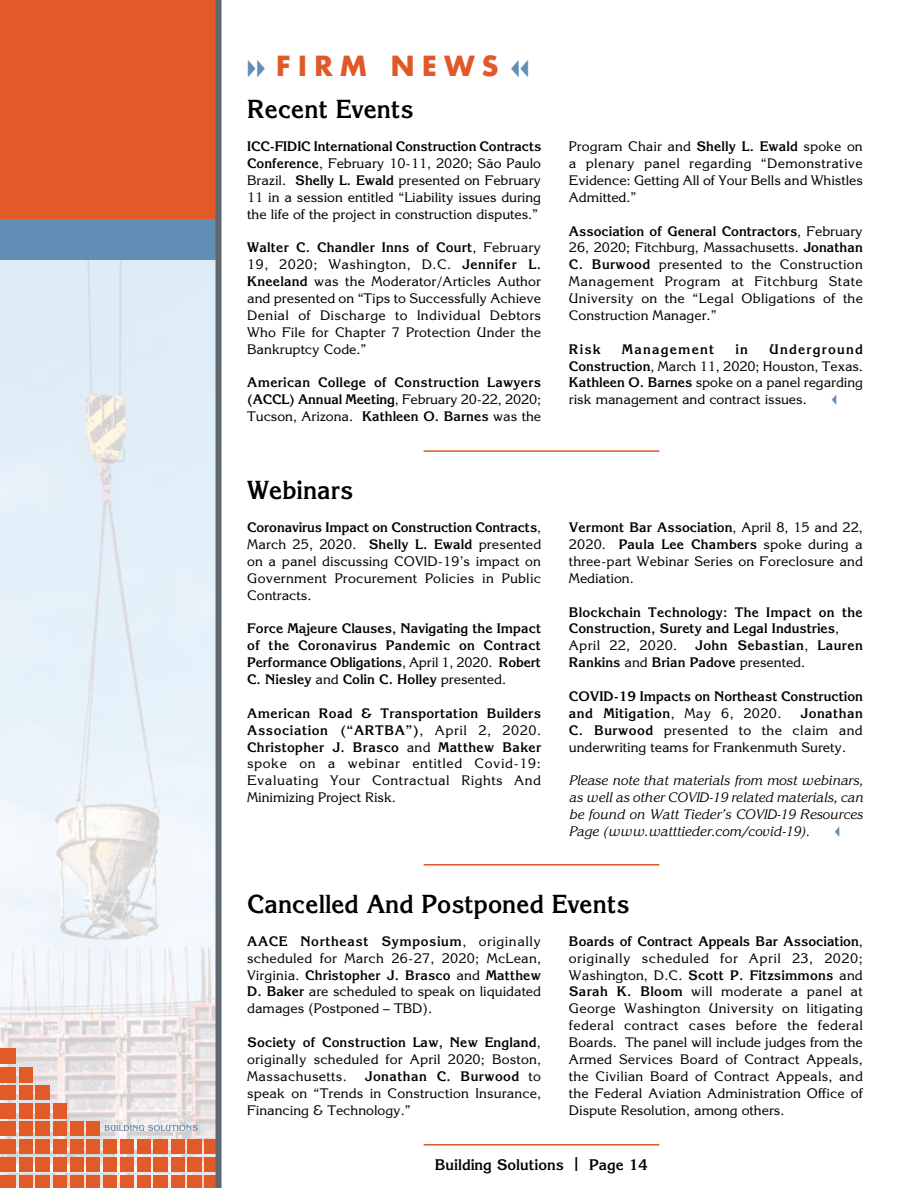
<style>
.page{position:relative;width:918px;height:1188px;background:#fff}
.page>*{position:absolute;margin:0;border:0;box-sizing:border-box;transform-origin:0 0}
.t1{font:700 27px "Futura Std";letter-spacing:.275em;color:#e05928}
.t2{font:700 25.5px "Korinna";color:#000;scale:.96 1}
.t3{font:700 15px "Korinna";color:#000}
.t4{font:13.5px/16.8px "Korinna";color:#000;text-align:justify}
.t5{font:700 13.5px/16.8px "Korinna";color:#000;text-align:justify}
.t6{font:italic 13.5px/16.8px "Korinna";color:#000;text-align:justify}
.t7{font:700 13.5px/16.8px "Korinna";letter-spacing:.025em;color:#000}
.t8{font:700 13.5px "Korinna";letter-spacing:.085em;color:#000}
.s1{color:#628eb5}
.s2{font-weight:700}
.s3{font-weight:400}
.s4{font-size:19.5px}
</style>
<div class="page">
<img style="left:0;top:260px;width:216px;height:928px">
<hr style="left:424px;top:1144px;width:235px;height:2px;background:#e05928">
<hr style="left:424px;top:450px;width:235px;height:2px;background:#e05928">
<hr style="left:424px;top:864px;width:235px;height:2px;background:#e05928">
<div style="left:0;top:0;width:219px;height:226px;background:#e15a28"></div>
<div style="left:0;top:220px;width:220px;height:40px;background:#618eb5"></div>
<div style="left:0;top:1048px;width:16px;height:16px;background:#e15a28"></div>
<div style="left:0;top:1067px;width:16px;height:15px;background:#e15a28"></div>
<div style="left:19px;top:1067px;width:14px;height:15px;background:#e15a28"></div>
<div style="left:36px;top:1086px;width:14px;height:14px;background:#e15a28"></div>
<div style="left:19px;top:1086px;width:14px;height:14px;background:#e15a28"></div>
<div style="left:0;top:1086px;width:16px;height:14px;background:#e15a28"></div>
<div style="left:0;top:1103px;width:16px;height:15px;background:#e15a28"></div>
<div style="left:0;top:1122px;width:16px;height:14px;background:#e15a28"></div>
<div style="left:0;top:1140px;width:16px;height:14px;background:#e15a28"></div>
<div style="left:0;top:1157px;width:16px;height:15px;background:#e15a28"></div>
<div style="left:0;top:1176px;width:16px;height:12px;background:#e15a28"></div>
<div style="left:19px;top:1103px;width:14px;height:15px;background:#e15a28"></div>
<div style="left:36px;top:1103px;width:14px;height:15px;background:#e15a28"></div>
<div style="left:53px;top:1103px;width:14px;height:15px;background:#e15a28"></div>
<div style="left:70px;top:1122px;width:14px;height:14px;background:#e15a28"></div>
<div style="left:53px;top:1122px;width:14px;height:14px;background:#e15a28"></div>
<div style="left:36px;top:1122px;width:14px;height:14px;background:#e15a28"></div>
<div style="left:19px;top:1122px;width:14px;height:14px;background:#e15a28"></div>
<div style="left:19px;top:1140px;width:14px;height:14px;background:#e15a28"></div>
<div style="left:36px;top:1140px;width:14px;height:14px;background:#e15a28"></div>
<div style="left:53px;top:1140px;width:14px;height:14px;background:#e15a28"></div>
<div style="left:70px;top:1140px;width:14px;height:14px;background:#e15a28"></div>
<div style="left:87px;top:1140px;width:13px;height:14px;background:#e15a28"></div>
<div style="left:103px;top:1140px;width:14px;height:14px;background:#e15a28"></div>
<div style="left:121px;top:1140px;width:13px;height:14px;background:#e15a28"></div>
<div style="left:137px;top:1140px;width:14px;height:14px;background:#e15a28"></div>
<div style="left:154px;top:1140px;width:14px;height:14px;background:#e15a28"></div>
<div style="left:171px;top:1140px;width:14px;height:14px;background:#e15a28"></div>
<div style="left:188px;top:1140px;width:14px;height:14px;background:#e15a28"></div>
<div style="left:205px;top:1140px;width:12px;height:14px;background:#e15a28"></div>
<div style="left:19px;top:1157px;width:14px;height:15px;background:#e15a28"></div>
<div style="left:36px;top:1157px;width:14px;height:15px;background:#e15a28"></div>
<div style="left:53px;top:1157px;width:14px;height:15px;background:#e15a28"></div>
<div style="left:70px;top:1157px;width:14px;height:15px;background:#e15a28"></div>
<div style="left:87px;top:1157px;width:13px;height:15px;background:#e15a28"></div>
<div style="left:103px;top:1157px;width:14px;height:15px;background:#e15a28"></div>
<div style="left:121px;top:1157px;width:13px;height:15px;background:#e15a28"></div>
<div style="left:137px;top:1157px;width:14px;height:15px;background:#e15a28"></div>
<div style="left:154px;top:1157px;width:14px;height:15px;background:#e15a28"></div>
<div style="left:171px;top:1157px;width:14px;height:15px;background:#e15a28"></div>
<div style="left:188px;top:1157px;width:14px;height:15px;background:#e15a28"></div>
<div style="left:205px;top:1157px;width:12px;height:15px;background:#e15a28"></div>
<div style="left:19px;top:1176px;width:14px;height:12px;background:#e15a28"></div>
<div style="left:36px;top:1176px;width:14px;height:12px;background:#e15a28"></div>
<div style="left:53px;top:1176px;width:14px;height:12px;background:#e15a28"></div>
<div style="left:70px;top:1176px;width:14px;height:12px;background:#e15a28"></div>
<div style="left:87px;top:1176px;width:13px;height:12px;background:#e15a28"></div>
<div style="left:103px;top:1176px;width:14px;height:12px;background:#e15a28"></div>
<div style="left:121px;top:1176px;width:13px;height:12px;background:#e15a28"></div>
<div style="left:137px;top:1176px;width:14px;height:12px;background:#e15a28"></div>
<div style="left:154px;top:1176px;width:14px;height:12px;background:#e15a28"></div>
<div style="left:171px;top:1176px;width:14px;height:12px;background:#e15a28"></div>
<div style="left:188px;top:1176px;width:14px;height:12px;background:#e15a28"></div>
<div style="left:205px;top:1176px;width:12px;height:12px;background:#e15a28"></div>
<div style="left:87px;top:1122px;width:13px;height:14px;background:#e15a28"></div>
<div style="left:216px;top:0;width:6px;height:1188px;background:#5d6770"></div>
<svg style="left:105px;top:1125px;width:93px;height:6px"></svg>
<h1 class="t1" style="left:247px;top:48px;width:283px"><span class="s1">◆◆</span> FIRM NEWS <span class="s1">▼▼</span></h1>
<h2 class="t2" style="left:247px;top:93px;width:175px">Recent Events</h2>
<p class="t4" style="left:247px;top:138px;width:296px"><span class="s2">ICC-FIDIC International Construction Contracts Conference</span>, February 10-11, 2020; São Paulo Brazil. <span class="s2">Shelly L. Ewald</span> presented on February 11 in a session entitled “Liability issues during the life of the project in construction disputes.”</p>
<p class="t4" style="left:247px;top:239px;width:295px"><span class="s2">Walter C. Chandler Inns of Court</span>, February 19, 2020; Washington, D.C. <span class="s2">Jennifer L.<br>Kneeland</span> was the Moderator/Articles Author and presented on “Tips to Successfully Achieve Denial of Discharge to Individual Debtors Who File for Chapter 7 Protection Under the Bankruptcy Code.”</p>
<p class="t5" style="left:247px;top:374px;width:295px">American College of Construction Lawyers (ACCL) Annual Meeting<span class="s3">, February 20-22, 2020; Tucson, Arizona.</span> Kathleen O. Barnes <span class="s3">was the</span></p>
<h2 class="t2" style="left:247px;top:474px;width:112px">Webinars</h2>
<p class="t4" style="left:247px;top:519px;width:296px"><span class="s2">Coronavirus Impact on Construction Contracts</span>, March 25, 2020. <span class="s2">Shelly L. Ewald</span> presented on a panel discussing COVID-19’s impact on Government Procurement Policies in Public Contracts.</p>
<p class="t5" style="left:247px;top:620px;width:295px">Force Majeure Clauses, Navigating the Impact of the Coronavirus Pandemic on Contract Performance Obligations<span class="s3">, April 1, 2020.</span> Robert C. Niesley <span class="s3">and</span> Colin C. Holley <span class="s3">presented.</span></p>
<p class="t4" style="left:247px;top:704px;width:295px"><span class="s2">American Road &amp; Transportation Builders Association (“ARTBA”)</span>, April 2, 2020.<br><span class="s2">Christopher J. Brasco</span> and <span class="s2">Matthew Baker </span>spoke on a webinar entitled Covid-19:<br>Evaluating Your Contractual Rights And Minimizing Project Risk.</p>
<p class="t4" style="left:569px;top:138px;width:296px">Program Chair and <span class="s2">Shelly L. Ewald</span> spoke on a plenary panel regarding “Demonstrative Evidence: Getting All of Your Bells and Whistles Admitted.”</p>
<p class="t4" style="left:569px;top:222px;width:296px"><span class="s2">Association of General Contractors</span>, February 26, 2020; Fitchburg, Massachusetts. <span class="s2">Jonathan C. Burwood</span> presented to the Construction Management Program at Fitchburg State University on the “Legal Obligations of the Construction Manager.”</p>
<p class="t5" style="left:569px;top:340px;width:33px">Risk</p>
<p class="t8" style="left:622px;top:340px;width:94px">Management</p>
<p class="t5" style="left:736px;top:340px;width:14px">in</p>
<p class="t4" style="left:569px;top:340px;width:296px;text-indent:200px"><span class="s2">Underground Construction</span>, March 11, 2020; Houston, Texas.<br><span class="s2">Kathleen O. Barnes</span> spoke on a panel regarding risk management and contract issues.</p>
<p class="t4" style="left:569px;top:519px;width:296px"><span class="s2">Vermont Bar Association</span>, April 8, 15 and 22, 2020. <span class="s2">Paula Lee Chambers</span> spoke during a three-part Webinar Series on Foreclosure and Mediation.</p>
<p class="t5" style="left:569px;top:603px;width:295px;text-align:left">Blockchain Technology: The Impact on the<br>Construction, Surety and Legal Industries<span class="s3">,<br>April 22, 2020.</span></p>
<p class="t7" style="left:569px;top:637px;width:295px;text-indent:126px">John Sebastian<span class="s3">,</span> Lauren<br>Rankins <span class="s3">and</span> Brian Padove <span class="s3">presented.</span></p>
<p class="t5" style="left:569px;top:688px;width:296px">COVID-19 Impacts on Northeast Construction and Mitigation<span class="s3">, May 6, 2020.</span></p>
<p class="t4" style="left:569px;top:704px;width:295px;text-indent:232px"><span class="s2">Jonathan C. Burwood</span> presented to the claim and underwriting teams for Frankenmuth Surety.</p>
<p class="t6" style="left:569px;top:772px;width:296px">Please note that materials from most webinars, as well as other COVID-19 related materials, can be found on Watt Tieder’s COVID-19 Resources Page (www.watttieder.com/covid-19).</p>
<h2 class="t2" style="left:247px;top:888px;width:400px">Cancelled And Postponed Events</h2>
<p class="t4" style="left:247px;top:932px;width:295px"><span class="s2">AACE Northeast Symposium</span>, originally scheduled for March 26-27, 2020; McLean, Virginia. <span class="s2">Christopher J. Brasco</span> and <span class="s2">Matthew D. Baker</span> are scheduled to speak on liquidated damages (Postponed – TBD).</p>
<p class="t4" style="left:247px;top:1034px;width:295px"><span class="s2">Society of Construction Law, New England</span>, originally scheduled for April 2020; Boston, Massachusetts.</p>
<p class="t4" style="left:247px;top:1067px;width:296px;text-indent:118px"><span class="s2">Jonathan C. Burwood</span> to speak on “Trends in Construction Insurance, Financing &amp; Technology.”</p>
<p class="t4" style="left:569px;top:932px;width:296px"><span class="s2">Boards of Contract Appeals Bar Association</span>, originally scheduled for April 23, 2020; Washington, D.C. <span class="s2">Scott P. Fitzsimmons</span> and <span class="s2">Sarah K. Bloom</span> will moderate a panel at George Washington University on litigating federal contract cases before the federal Boards. The panel will include judges from the Armed Services Board of Contract Appeals, the Civilian Board of Contract Appeals, and the Federal Aviation Administration Office of Dispute Resolution, among others.</p>
<p class="t3" style="left:435px;top:1155px;width:215px">Building Solutions <span class="s4">|</span> Page 14</p>
</div>
